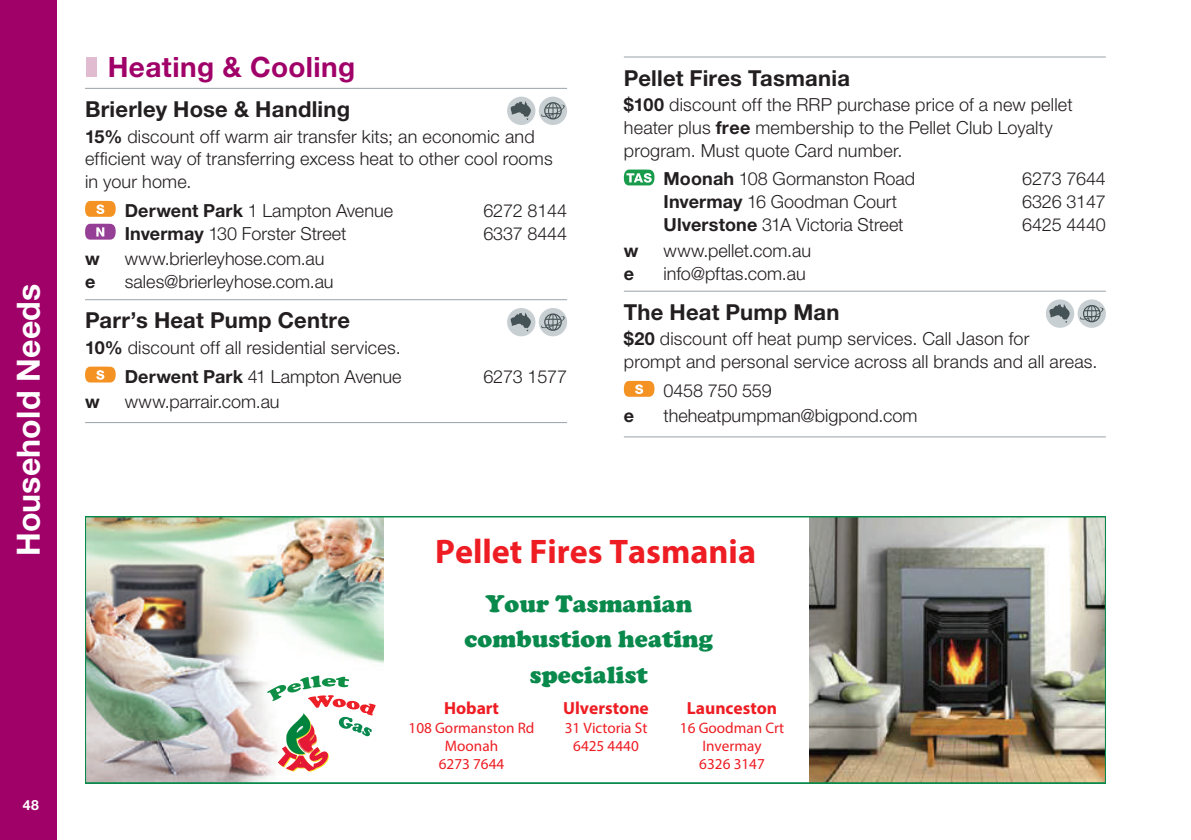
<style>
.page{position:relative;width:1191px;height:840px;background:#fff}
.page>*{position:absolute;margin:0;border:0;box-sizing:border-box;transform-origin:0 0}
.t1{font:700 34.2px "Myriad Pro";color:#ee1d23}
.t2{font:700 32px "Helvetica Neue LT Std";letter-spacing:.005em;color:#fff}
.t3{font:700 28px "Helvetica Neue LT Std";letter-spacing:.015em;color:#a00168}
.t4{font:900 24.6px/35px "Cooper";letter-spacing:.005em;color:#0a894c;text-align:center}
.t5{font:700 22px "Helvetica Neue LT Std";letter-spacing:.01em;color:#231f20}
.t6{font:300 18px/22.8px "Helvetica Neue LT Std";letter-spacing:.005em;color:#231f20}
.t7{font:700 18px "Helvetica Neue LT Std";color:#231f20}
.t8{font:700 17.6px "Myriad Pro";color:#ee1d23}
.t9{font:15.2px/18.2px "Myriad Pro";color:#ee1d23;text-align:center}
.t10{font:700 14px "Helvetica Neue LT Std";color:#fff}
.s1{font-weight:700}
</style>
<div class="page">
<div style="left:0;top:0;width:57px;height:839px;background:#a00168"></div>
<div style="left:86px;top:58px;width:10px;height:19px;background:#e1bcd0"></div>
<hr style="left:85px;top:88px;width:482px;height:1px;background:#98a3a8">
<hr style="left:85px;top:299px;width:482px;height:1px;background:#98a3a8">
<hr style="left:85px;top:422px;width:482px;height:1px;background:#98a3a8">
<svg style="left:507px;top:97px;width:28px;height:28px"></svg>
<div style="left:507px;top:97px;width:28px;height:28px;background:#c8cfd2;border-radius:50%"></div>
<svg style="left:510px;top:101px;width:21px;height:19px"></svg>
<svg style="left:539px;top:97px;width:28px;height:28px"></svg>
<div style="left:539px;top:97px;width:28px;height:28px;background:#c8cfd2;border-radius:50%"></div>
<svg style="left:541px;top:102px;width:24px;height:17px"></svg>
<svg style="left:85px;top:201px;width:31px;height:16px"></svg>
<svg style="left:85px;top:223px;width:31px;height:16px"></svg>
<svg style="left:507px;top:308px;width:28px;height:28px"></svg>
<div style="left:507px;top:308px;width:28px;height:28px;background:#c8cfd2;border-radius:50%"></div>
<svg style="left:510px;top:312px;width:21px;height:19px"></svg>
<svg style="left:539px;top:308px;width:28px;height:28px"></svg>
<div style="left:539px;top:308px;width:28px;height:28px;background:#c8cfd2;border-radius:50%"></div>
<svg style="left:541px;top:313px;width:24px;height:17px"></svg>
<svg style="left:85px;top:366px;width:31px;height:16px"></svg>
<hr style="left:624px;top:57px;width:482px;height:1px;background:#98a3a8">
<hr style="left:624px;top:291px;width:482px;height:1px;background:#98a3a8">
<hr style="left:624px;top:436px;width:482px;height:1px;background:#98a3a8">
<svg style="left:624px;top:169px;width:30px;height:16px"></svg>
<div style="left:1045px;top:299px;width:29px;height:28px;background:#c8cfd2;border-radius:50%"></div>
<svg style="left:1049px;top:304px;width:20px;height:19px"></svg>
<div style="left:1077px;top:299px;width:29px;height:28px;background:#c8cfd2;border-radius:50%"></div>
<svg style="left:1080px;top:305px;width:23px;height:17px"></svg>
<svg style="left:624px;top:380px;width:30px;height:16px"></svg>
<img style="left:88px;top:519px;width:296px;height:260px">
<img style="left:809px;top:519px;width:294px;height:260px">
<img style="left:286px;top:770px;width:31px;height:1px">
<svg style="left:267px;top:675px;width:109px;height:95px"></svg>
<div style="left:85px;top:516px;width:1021px;height:266px;border:2px solid #0a894c"></div>
<h2 class="t2" style="left:9px;top:556px;width:274px;rotate:-90deg">Household Needs</h2>
<p class="t10" style="left:23px;top:795px;width:18px">48</p>
<h3 class="t3" style="left:108px;top:49px;width:249px">Heating &amp; Cooling</h3>
<p class="t5" style="left:85px;top:95px;width:267px">Brierley Hose &amp; Handling</p>
<p class="t6" style="left:85px;top:124px;width:469px"><span class="s1">15%</span> discount off warm air transfer kits; an economic and efficient way of transferring excess heat to other cool rooms in your home.</p>
<p class="t6" style="left:125px;top:198px;width:270px"><span class="s1">Derwent Park</span> 1 Lampton Avenue</p>
<p class="t6" style="left:483px;top:198px;width:85px">6272 8144</p>
<p class="t6" style="left:125px;top:221px;width:223px"><span class="s1">Invermay</span> 130 Forster Street</p>
<p class="t6" style="left:483px;top:221px;width:85px">6337 8444</p>
<p class="t7" style="left:85px;top:247px;width:16px">w</p>
<p class="t6" style="left:125px;top:247px;width:201px">www.brierleyhose.com.au</p>
<p class="t7" style="left:85px;top:270px;width:12px">e</p>
<p class="t6" style="left:125px;top:270px;width:210px">sales@brierleyhose.com.au</p>
<p class="t5" style="left:85px;top:307px;width:266px">Parr’s Heat Pump Centre</p>
<p class="t6" style="left:85px;top:333px;width:318px;line-height:28.4px;text-align:right"><span class="s1">10%</span> discount off all residential services.<br><span class="s1">Derwent Park</span> 41 Lampton Avenue</p>
<p class="t6" style="left:483px;top:364px;width:85px">6273 1577</p>
<p class="t7" style="left:85px;top:390px;width:16px">w</p>
<p class="t6" style="left:125px;top:390px;width:156px">www.parrair.com.au</p>
<p class="t5" style="left:624px;top:64px;width:228px">Pellet Fires Tasmania</p>
<p class="t6" style="left:624px;top:93px;width:450px"><span class="s1">$100</span> discount off the RRP purchase price of a new pellet heater plus <span class="s1">free</span> membership to the Pellet Club Loyalty program. Must quote Card number.</p>
<p class="t6" style="left:663px;top:167px;width:253px"><span class="s1">Moonah</span> 108 Gormanston Road</p>
<p class="t6" style="left:1022px;top:167px;width:85px">6273 7644</p>
<p class="t6" style="left:663px;top:190px;width:235px"><span class="s1">Invermay</span> 16 Goodman Court</p>
<p class="t6" style="left:1022px;top:190px;width:85px">6326 3147</p>
<p class="t6" style="left:663px;top:213px;width:241px"><span class="s1">Ulverstone</span> 31A Victoria Street</p>
<p class="t6" style="left:1022px;top:213px;width:85px">6425 4440</p>
<p class="t7" style="left:624px;top:239px;width:16px">w</p>
<p class="t6" style="left:663px;top:238px;width:149px">www.pellet.com.au</p>
<p class="t7" style="left:624px;top:262px;width:12px">e</p>
<p class="t6" style="left:663px;top:261px;width:144px">info@pftas.com.au</p>
<p class="t5" style="left:624px;top:298px;width:217px">The Heat Pump Man</p>
<p class="t6" style="left:624px;top:327px;width:475px"><span class="s1">$20</span> discount off heat pump services. Call Jason for<br>prompt and personal service across all brands and all areas.</p>
<p class="t6" style="left:663px;top:378px;width:110px">0458 750 559</p>
<p class="t7" style="left:624px;top:404px;width:12px">e</p>
<p class="t6" style="left:663px;top:404px;width:255px">theheatpumpman@bigpond.com</p>
<h1 class="t1" style="left:435px;top:528px;width:322px">Pellet Fires Tasmania</h1>
<h3 class="t4" style="left:464px;top:586px;width:250px">Your Tasmanian combustion heating specialist</h3>
<p class="t8" style="left:444px;top:696px;width:57px">Hobart</p>
<p class="t9" style="left:408px;top:717px;width:127px">108 Gormanston Rd<br>Moonah<br>6273 7644</p>
<p class="t8" style="left:563px;top:696px;width:87px">Ulverstone</p>
<p class="t9" style="left:564px;top:717px;width:84px">31 Victoria St<br>6425 4440</p>
<p class="t8" style="left:687px;top:696px;width:92px">Launceston</p>
<p class="t9" style="left:680px;top:717px;width:106px">16 Goodman Crt<br>Invermay<br>6326 3147</p>
</div>
